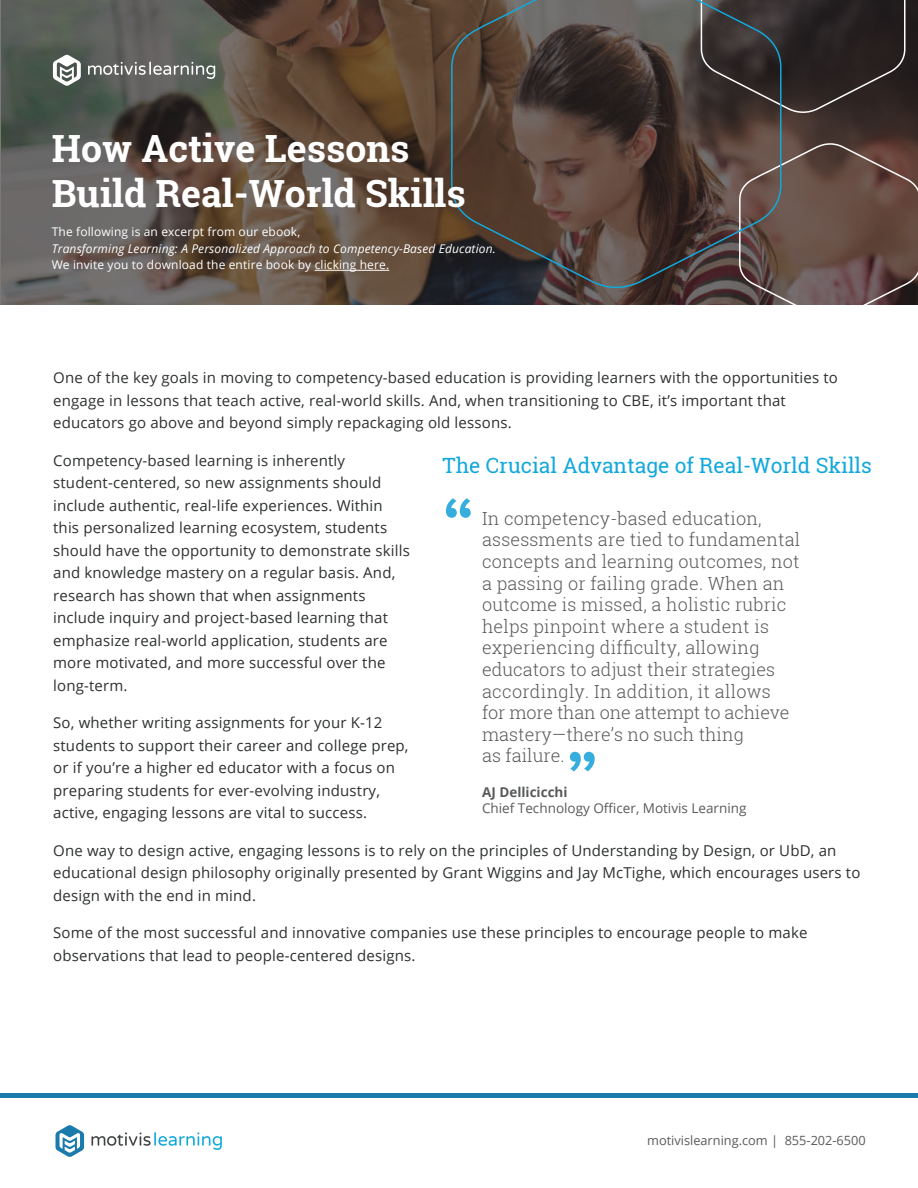
<style>
.page{position:relative;width:918px;height:1188px;background:#fff}
.page>*{position:absolute;margin:0;border:0;box-sizing:border-box;transform-origin:0 0}
.t1{font:600 75px "Proxima Nova";color:#35aedd}
.t2{font:700 37.5px/45px "Roboto Slab";color:#fff}
.t3{font:21px "Roboto Slab";color:#13a8dc}
.t4{font:300 18px/21.6px "Roboto Slab";letter-spacing:.01em;color:#595a5b}
.t5{font:15px/22.5px "Open Sans";letter-spacing:.01em;color:#2e3030}
.t6{font:13.5px "Open Sans";color:#595a5b}
.t7{font:700 13.5px "Open Sans";color:#595a5b}
.t8{font:12.75px "Open Sans";color:#595a5b}
.t9{font:12px "Open Sans";letter-spacing:.01em;color:#fff}
.t10{font:italic 12px "Open Sans";letter-spacing:.01em;color:#fff}
</style>
<div class="page">
<svg style="left:0;top:0;width:918px;height:305px;background:#5b4f45"></svg>
<svg style="left:782px;top:0;width:124px;height:115px;background:#2d2626"></svg>
<svg style="left:738px;top:142px;width:180px;height:163px;background:#664e47"></svg>
<svg style="left:450px;top:0;width:332px;height:291px;background:#4e403b"></svg>
<svg style="left:55px;top:1125px;width:29px;height:32px"></svg>
<svg style="left:91px;top:1132px;width:131px;height:18px"></svg>
<hr style="left:0;top:1094px;width:918px;height:4px;background:#1a7aac">
<svg style="left:53px;top:55px;width:28px;height:31px"></svg>
<svg style="left:88px;top:62px;width:127px;height:17px;background:#808280"></svg>
<hr style="left:315px;top:270px;width:74px;height:1px;background:#fff">
<h2 class="t2" style="left:52px;top:125px;width:416px">How Active Lessons<br>Build Real-World Skills</h2>
<p class="t9" style="left:52px;top:224px;width:250px">The following is an excerpt from our ebook,</p>
<p class="t10" style="left:52px;top:240px;width:446px">Transforming Learning: A Personalized Approach to Competency-Based Education.</p>
<p class="t9" style="left:52px;top:257px;width:339px">We invite you to download the entire book by clicking here.</p>
<p class="t5" style="left:53px;top:366px;width:786px">One of the key goals in moving to competency-based education is providing learners with the opportunities to engage in lessons that teach active, real-world skills. And, when transitioning to CBE, it’s important that educators go above and beyond simply repackaging old lessons.</p>
<p class="t5" style="left:53px;top:449px;width:358px">Competency-based learning is inherently student-centered, so new assignments should include authentic, real-life experiences. Within this personalized learning ecosystem, students should have the opportunity to demonstrate skills and knowledge mastery on a regular basis. And, research has shown that when assignments include inquiry and project-based learning that emphasize real-world application, students are more motivated, and more successful over the long-term.</p>
<p class="t5" style="left:53px;top:711px;width:357px">So, whether writing assignments for your K-12 students to support their career and college prep, or if you’re a higher ed educator with a focus on preparing students for ever-evolving industry, active, engaging lessons are vital to success.</p>
<p class="t5" style="left:53px;top:839px;width:809px">One way to design active, engaging lessons is to rely on the principles of Understanding by Design, or UbD, an educational design philosophy originally presented by Grant Wiggins and Jay McTighe, which encourages users to design with the end in mind.</p>
<p class="t5" style="left:53px;top:921px;width:756px">Some of the most successful and innovative companies use these principles to encourage people to make observations that lead to people-centered designs.</p>
<h3 class="t3" style="left:443px;top:451px;width:431px">The Crucial Advantage of Real-World Skills</h3>
<h1 class="t1" style="left:443px;top:481px;width:34px">“</h1>
<p class="t4" style="left:482px;top:507px;width:320px">In competency-based education, assessments are tied to fundamental concepts and learning outcomes, not a passing or failing grade. When an outcome is missed, a holistic rubric helps pinpoint where a student is experiencing difficulty, allowing educators to adjust their strategies accordingly. In addition, it allows<br>for more than one attempt to achieve mastery—there’s no such thing<br>as failure.</p>
<h1 class="t1" style="left:566px;top:734px;width:34px">”</h1>
<p class="t7" style="left:482px;top:782px;width:87px">AJ Dellicicchi</p>
<p class="t6" style="left:482px;top:799px;width:266px">Chief Technology Officer, Motivis Learning</p>
<p class="t8" style="left:647px;top:1131px;width:220px">motivislearning.com | 855-202-6500</p>
</div>
